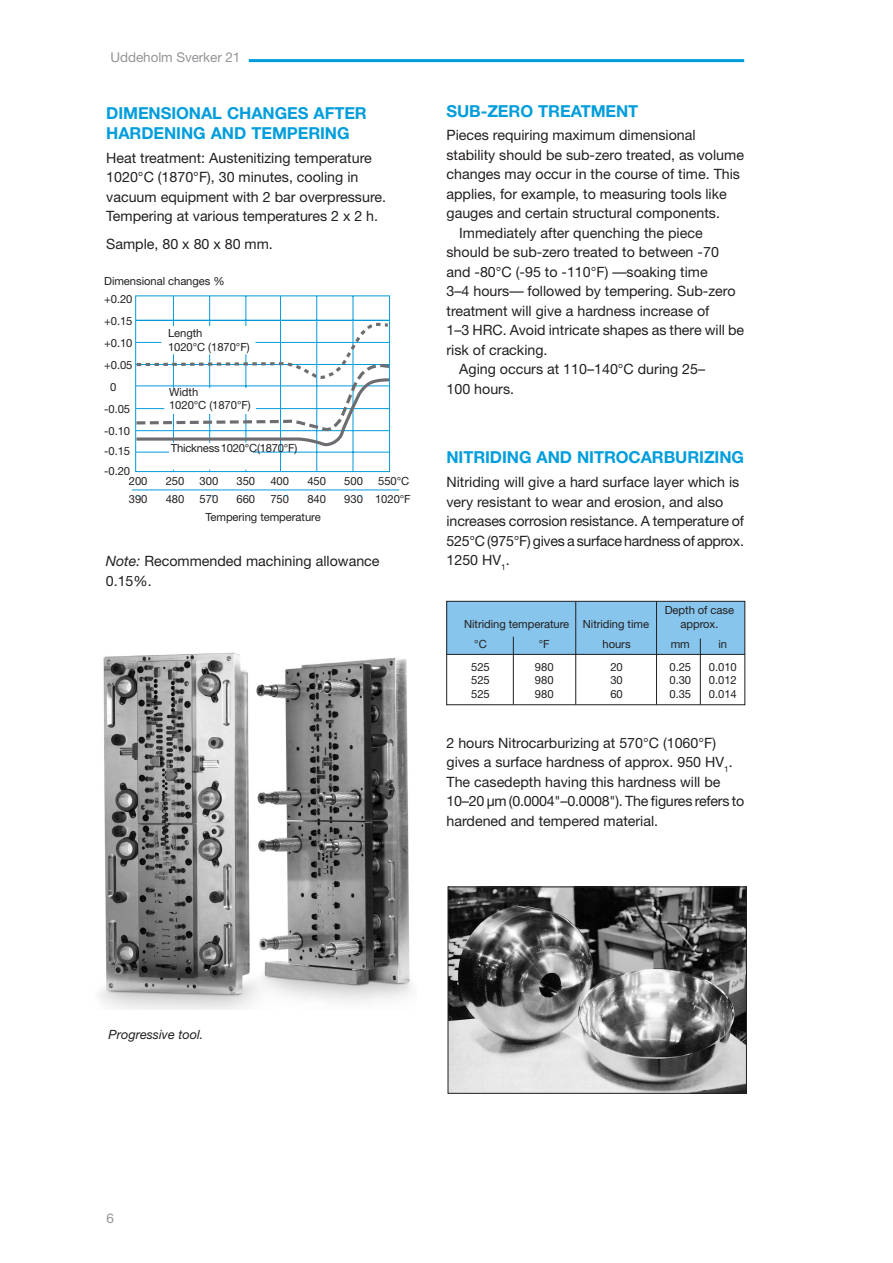
<style>
.page{position:relative;width:893px;height:1263px;background:#fff}
.page>*{position:absolute;margin:0;border:0;box-sizing:border-box;transform-origin:0 0}
.Underrubirk{font:700 16.5px/19.8px "Helvetica Neue";letter-spacing:-.005em;color:#009ddc}
.Brödtext{font:14.25px/19.5px "Helvetica Neue";color:#231f20}
.t1{font:13.5px "Helvetica Neue";letter-spacing:-.005em;color:#939598}
.Bildtext{font:italic 12.75px "Helvetica Neue";color:#231f20}
.t2{font:11.25px "Helvetica Neue";letter-spacing:-.005em;color:#231f20}
.s1{font-style:italic}
</style>
<div class="page">
<hr style="left:249px;top:59px;width:495px;height:3px;background:#009ddc">
<svg style="left:135px;top:296px;width:256px;height:176px"></svg>
<div style="left:169px;top:443px;width:84px;height:26px;background:#fff"></div>
<div style="left:165px;top:388px;width:91px;height:26px;background:#fff"></div>
<div style="left:162px;top:326px;width:93px;height:28px;background:#fff"></div>
<div style="left:446px;top:601px;width:299px;height:54px;background:#87c5ec"></div>
<hr style="left:575px;top:602px;width:1px;height:102px;background:#231f20">
<hr style="left:656px;top:601px;width:1px;height:103px;background:#231f20">
<div style="left:446px;top:601px;width:299px;height:104px;border:1px solid #231f20"></div>
<hr style="left:446px;top:654px;width:299px;height:1px;background:#231f20">
<hr style="left:513px;top:637px;width:1px;height:67px;background:#231f20">
<hr style="left:700px;top:639px;width:1px;height:65px;background:#231f20">
<hr style="left:132px;top:490px;width:267px;height:1px;background:#009ddc">
<img style="left:99px;top:652px;width:312px;height:357px">
<img style="left:450px;top:889px;width:295px;height:202px">
<div style="left:448px;top:887px;width:299px;height:206px;border:1px solid #231f20"></div>
<p class="t1" style="left:111px;top:49px;width:131px">Uddeholm Sverker 21</p>
<p class="Underrubirk" style="left:106px;top:103px;width:262px">DIMENSIONAL CHANGES AFTER<br>HARDENING AND TEMPERING</p>
<p class="Brödtext" style="left:106px;top:148px;width:281px">Heat treatment: Austenitizing temperature 1020°C (1870°F), 30 minutes, cooling in vacuum equipment with 2 bar overpressure.<br>Tempering at various temperatures 2 x 2 h.</p>
<p class="Brödtext" style="left:106px;top:234px;width:168px">Sample, 80 x 80 x 80 mm.</p>
<p class="t2" style="left:104px;top:274px;width:122px">Dimensional changes %</p>
<p class="t2" style="left:104px;top:292px;width:30px">+0.20</p>
<p class="t2" style="left:104px;top:314px;width:30px">+0.15</p>
<p class="t2" style="left:104px;top:336px;width:30px">+0.10</p>
<p class="t2" style="left:104px;top:358px;width:30px">+0.05</p>
<p class="t2" style="left:110px;top:380px;width:8px">0</p>
<p class="t2" style="left:104px;top:402px;width:27px">-0.05</p>
<p class="t2" style="left:104px;top:424px;width:27px">-0.10</p>
<p class="t2" style="left:104px;top:444px;width:27px">-0.15</p>
<p class="t2" style="left:104px;top:464px;width:27px">-0.20</p>
<p class="t2" style="left:129px;top:474px;width:20px">200</p>
<p class="t2" style="left:166px;top:474px;width:20px">250</p>
<p class="t2" style="left:200px;top:474px;width:20px">300</p>
<p class="t2" style="left:237px;top:474px;width:20px">350</p>
<p class="t2" style="left:270px;top:474px;width:20px">400</p>
<p class="t2" style="left:307px;top:474px;width:20px">450</p>
<p class="t2" style="left:344px;top:474px;width:20px">500</p>
<p class="t2" style="left:378px;top:474px;width:33px">550°C</p>
<p class="t2" style="left:129px;top:492px;width:20px">390</p>
<p class="t2" style="left:166px;top:492px;width:20px">480</p>
<p class="t2" style="left:200px;top:492px;width:20px">570</p>
<p class="t2" style="left:237px;top:492px;width:20px">660</p>
<p class="t2" style="left:270px;top:492px;width:20px">750</p>
<p class="t2" style="left:307px;top:492px;width:20px">840</p>
<p class="t2" style="left:344px;top:492px;width:68px">930 1020°F</p>
<p class="t2" style="left:205px;top:510px;width:117px">Tempering temperature</p>
<p class="t2" style="left:168px;top:327px;width:36px">Length</p>
<p class="t2" style="left:168px;top:340px;width:83px">1020°C (1870°F)</p>
<p class="t2" style="left:169px;top:385px;width:31px">Width</p>
<p class="t2" style="left:169px;top:399px;width:83px">1020°C (1870°F)</p>
<p class="t2" style="left:171px;top:441px;width:128px">Thickness 1020°C(1870°F)</p>
<p class="Brödtext" style="left:106px;top:551px;width:275px"><span class="s1">Note:</span> Recommended machining allowance<br>0.15%.</p>
<p class="Underrubirk" style="left:446px;top:100px;width:193px">SUB-ZERO TREATMENT</p>
<p class="Brödtext" style="left:446px;top:125px;width:299px">Pieces requiring maximum dimensional stability should be sub-zero treated, as volume changes may occur in the course of time. This applies, for example, to measuring tools like gauges and certain structural components.</p>
<p class="Brödtext" style="left:446px;top:223px;width:299px;text-indent:13px">Immediately after quenching the piece should be sub-zero treated to between -70 and -80°C (-95 to -110°F) —soaking time<br>3–4 hours— followed by tempering. Sub-zero treatment will give a hardness increase of<br>1–3 HRC. Avoid intricate shapes as there will be risk of cracking.</p>
<p class="Brödtext" style="left:446px;top:359px;width:260px;text-indent:13px">Aging occurs at 110–140°C during 25–<br>100 hours.</p>
<p class="Underrubirk" style="left:446px;top:447px;width:299px">NITRIDING AND NITROCARBURIZING</p>
<p class="Brödtext" style="left:446px;top:472px;width:299px">Nitriding will give a hard surface layer which is very resistant to wear and erosion, and also increases corrosion resistance. A temperature of 525°C (975°F) gives a surface hardness of approx.<br>1250 HV<sub>1</sub>.</p>
<p class="t2" style="left:665px;top:604px;width:71px">Depth of case</p>
<p class="t2" style="left:464px;top:617px;width:187px">Nitriding temperature Nitriding time</p>
<p class="t2" style="left:680px;top:617px;width:39px">approx.</p>
<p class="t2" style="left:474px;top:637px;width:14px">°C</p>
<p class="t2" style="left:539px;top:637px;width:12px">°F</p>
<p class="t2" style="left:602px;top:637px;width:30px">hours</p>
<p class="t2" style="left:671px;top:637px;width:21px">mm</p>
<p class="t2" style="left:718px;top:637px;width:10px">in</p>
<p class="t2" style="left:471px;top:660px;width:20px">525</p>
<p class="t2" style="left:535px;top:660px;width:20px">980</p>
<p class="t2" style="left:610px;top:660px;width:14px">20</p>
<p class="t2" style="left:669px;top:660px;width:23px">0.25</p>
<p class="t2" style="left:709px;top:660px;width:29px">0.010</p>
<p class="t2" style="left:471px;top:673px;width:20px">525</p>
<p class="t2" style="left:535px;top:673px;width:20px">980</p>
<p class="t2" style="left:610px;top:673px;width:14px">30</p>
<p class="t2" style="left:669px;top:673px;width:23px">0.30</p>
<p class="t2" style="left:709px;top:673px;width:29px">0.012</p>
<p class="t2" style="left:471px;top:687px;width:20px">525</p>
<p class="t2" style="left:535px;top:687px;width:20px">980</p>
<p class="t2" style="left:610px;top:687px;width:14px">60</p>
<p class="t2" style="left:669px;top:687px;width:23px">0.35</p>
<p class="t2" style="left:709px;top:687px;width:29px">0.014</p>
<p class="Brödtext" style="left:446px;top:733px;width:299px">2 hours Nitrocarburizing at 570°C (1060°F) gives a surface hardness of approx. 950 HV<sub>1</sub>.<br>The casedepth having this hardness will be 10–20 µm (0.0004"–0.0008"). The figures refers to hardened and tempered material.</p>
<p class="Bildtext" style="left:109px;top:1027px;width:96px">Progressive tool.</p>
<p class="t1" style="left:106px;top:1210px;width:9px">6</p>
</div>
